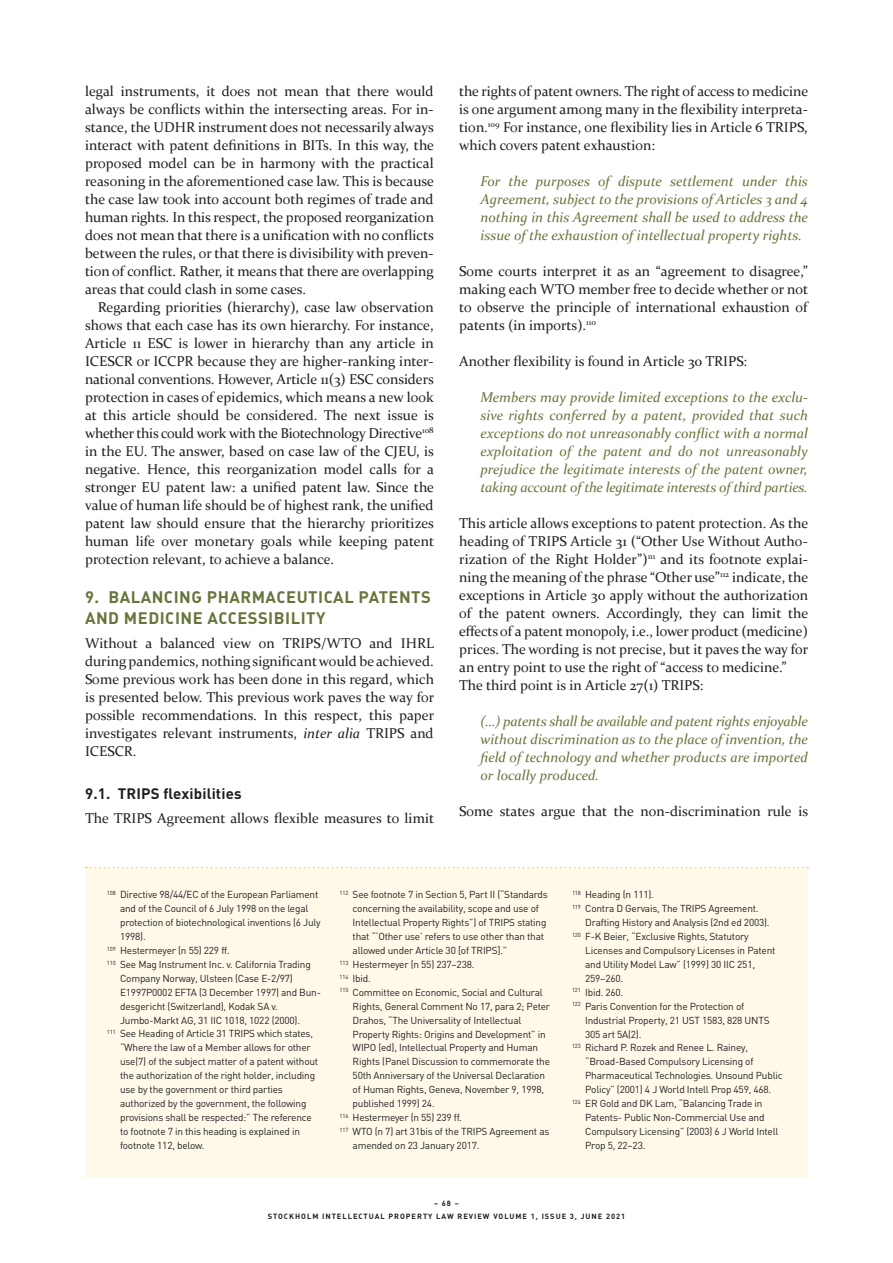
<style>
.page{position:relative;width:893px;height:1263px;background:#fff}
.page>*{position:absolute;margin:0;border:0;box-sizing:border-box;transform-origin:0 0}
.t1{font:700 16.5px/21px "DIN";letter-spacing:.03em;color:#66753b}
.t2{font:700 15px "DIN";letter-spacing:.01em;color:#231f20}
.t3{font:14.25px/18px "Constantia";color:#231f20;text-align:justify}
.t4{font:italic 14.25px/18px "Constantia";color:#66753b;text-align:justify}
.t5{font:10.05px "DIN";letter-spacing:-.02em;color:#231f20}
.t6{font:700 7.5px/13.5px "DIN";letter-spacing:.13em;color:#231f20;text-align:center}
.s1{font-style:italic}
</style>
<div class="page">
<div style="left:85px;top:868px;width:723px;height:310px;background:#fef9e9"></div>
<svg style="left:86px;top:867px;width:722px;height:1px"></svg>
<p class="t3" style="left:85px;top:81px;width:351px">legal instruments, it does not mean that there would always be conflicts within the intersecting areas. For in&shy;stance, the UDHR instrument does not necessarily always interact with patent definitions in BITs. In this way, the proposed model can be in harmony with the practical reasoning in the aforementioned case law. This is because the case law took into account both regimes of trade and human rights. In this respect, the proposed reorganization does not mean that there is a unification with no conflicts between the rules, or that there is divisibility with preven&shy;tion of conflict. Rather, it means that there are overlapping areas that could clash in some cases.</p>
<p class="t3" style="left:85px;top:297px;width:351px;text-indent:13px">Regarding priorities (hierarchy), case law observation shows that each case has its own hierarchy. For instance, Article 11 ESC is lower in hierarchy than any article in ICESCR or ICCPR because they are higher-ranking inter&shy;national conventions. However, Article 11(3) ESC considers protection in cases of epidemics, which means a new look at this article should be considered. The next issue is whether this could work with the Biotechnology Directive<sup>108 </sup>in the EU. The answer, based on case law of the CJEU, is negative. Hence, this reorganization model calls for a stronger EU patent law: a unified patent law. Since the value of human life should be of highest rank, the unified patent law should ensure that the hierarchy prioritizes human life over monetary goals while keeping patent protection relevant, to achieve a balance.</p>
<p class="t1" style="left:85px;top:586px;width:347px">9. BALANCING PHARMACEUTICAL PATENTS<br>AND MEDICINE ACCESSIBILITY</p>
<p class="t3" style="left:85px;top:634px;width:351px">Without a balanced view on TRIPS/WTO and IHRL during pandemics, nothing significant would be achieved.<br>Some previous work has been done in this regard, which is presented below. This previous work paves the way for possible recommendations. In this respect, this paper investigates relevant instruments, <span class="s1">inter alia</span> TRIPS and ICESCR.</p>
<p class="t2" style="left:85px;top:783px;width:158px">9.1. TRIPS flexibilities</p>
<p class="t3" style="left:85px;top:808px;width:351px">The TRIPS Agreement allows flexible measures to limit</p>
<p class="t3" style="left:459px;top:81px;width:351px">the rights of patent owners. The right of access to medicine is one argument among many in the flexibility interpreta&shy;tion.<sup>109</sup> For instance, one flexibility lies in Article 6 TRIPS, which covers patent exhaustion:</p>
<p class="t4" style="left:480px;top:171px;width:329px">For the purposes of dispute settlement under this Agreement, subject to the provisions of Articles 3 and 4 nothing in this Agreement shall be used to address the issue of the exhaustion of intellectual property rights.</p>
<p class="t3" style="left:459px;top:261px;width:351px">Some courts interpret it as an “agreement to disagree,” making each WTO member free to decide whether or not to observe the principle of international exhaustion of patents (in imports).<sup>110</sup></p>
<p class="t3" style="left:459px;top:351px;width:290px">Another flexibility is found in Article 30 TRIPS:</p>
<p class="t4" style="left:480px;top:387px;width:329px">Members may provide limited exceptions to the exclu&shy;sive rights conferred by a patent, provided that such exceptions do not unreasonably conflict with a normal exploitation of the patent and do not unreasonably prejudice the legitimate interests of the patent owner, taking account of the legitimate interests of third parties.</p>
<p class="t3" style="left:459px;top:513px;width:351px;text-align:left">This article allows exceptions to patent protection. As the heading of TRIPS Article 31 (“Other Use Without Autho&shy;rization of the Right Holder”)<sup>111</sup> and its footnote explai&shy;ning the meaning of the phrase “Other use”<sup>112</sup> indicate, the exceptions in Article 30 apply without the authorization of the patent owners. Accordingly, they can limit the effects of a patent monopoly, i.e., lower product (medicine) prices. The wording is not precise, but it paves the way for an entry point to use the right of “access to medicine.” The third point is in Article 27(1) TRIPS:</p>
<p class="t4" style="left:480px;top:711px;width:329px">(…) patents shall be available and patent rights enjoyable without discrimination as to the place of invention, the field of technology and whether products are imported or locally produced.</p>
<p class="t3" style="left:459px;top:801px;width:350px">Some states argue that the non-discrimination rule is</p>
<p class="t5" style="left:107px;top:888px;width:213px"><sup>108</sup> Directive 98/44/EC of the European Parliament</p>
<p class="t5" style="left:120px;top:902px;width:190px">and of the Council of 6 July 1998 on the legal</p>
<p class="t5" style="left:120px;top:916px;width:202px">protection of biotechnological inventions (6 July</p>
<p class="t5" style="left:120px;top:930px;width:27px">1998).</p>
<p class="t5" style="left:107px;top:944px;width:124px"><sup>109</sup> Hestermeyer (n 55) 229 ff.</p>
<p class="t5" style="left:107px;top:958px;width:205px"><sup>110</sup> See Mag Instrument Inc. v. California Trading</p>
<p class="t5" style="left:120px;top:972px;width:174px">Company Norway, Ulsteen (Case E-2/97)</p>
<p class="t5" style="left:120px;top:986px;width:202px">E1997P0002 EFTA (3 December 1997) and Bun-</p>
<p class="t5" style="left:120px;top:1000px;width:159px">desgericht (Switzerland), Kodak SA v.</p>
<p class="t5" style="left:120px;top:1014px;width:182px">Jumbo-Markt AG, 31 IIC 1018, 1022 (2000).</p>
<p class="t5" style="left:107px;top:1027px;width:208px"><sup>111</sup> See Heading of Article 31 TRIPS which states,</p>
<p class="t5" style="left:120px;top:1041px;width:192px">“Where the law of a Member allows for other</p>
<p class="t5" style="left:120px;top:1055px;width:200px">use(7) of the subject matter of a patent without</p>
<p class="t5" style="left:120px;top:1069px;width:197px">the authorization of the right holder, including</p>
<p class="t5" style="left:120px;top:1083px;width:164px">use by the government or third parties</p>
<p class="t5" style="left:120px;top:1097px;width:188px">authorized by the government, the following</p>
<p class="t5" style="left:120px;top:1111px;width:193px">provisions shall be respected:” The reference</p>
<p class="t5" style="left:120px;top:1125px;width:181px">to footnote 7 in this heading is explained in</p>
<p class="t5" style="left:120px;top:1139px;width:86px">footnote 112, below.</p>
<p class="t5" style="left:339px;top:888px;width:210px"><sup>112</sup> See footnote 7 in Section 5, Part II (“Standards</p>
<p class="t5" style="left:353px;top:902px;width:188px">concerning the availability, scope and use of</p>
<p class="t5" style="left:353px;top:916px;width:195px">Intellectual Property Rights”) of TRIPS stating</p>
<p class="t5" style="left:353px;top:930px;width:193px">that “‘Other use’ refers to use other than that</p>
<p class="t5" style="left:353px;top:944px;width:156px">allowed under Article 30 [of TRIPS].”</p>
<p class="t5" style="left:339px;top:958px;width:136px"><sup>113</sup> Hestermeyer (n 55) 237–238.</p>
<p class="t5" style="left:339px;top:972px;width:33px"><sup>114</sup> Ibid.</p>
<p class="t5" style="left:339px;top:986px;width:205px"><sup>115</sup> Committee on Economic, Social and Cultural</p>
<p class="t5" style="left:353px;top:1000px;width:199px">Rights, General Comment No 17, para 2; Peter</p>
<p class="t5" style="left:353px;top:1014px;width:170px">Drahos, “The Universality of Intellectual</p>
<p class="t5" style="left:353px;top:1027px;width:195px">Property Rights: Origins and Development” in</p>
<p class="t5" style="left:353px;top:1041px;width:187px">WIPO (ed), Intellectual Property and Human</p>
<p class="t5" style="left:353px;top:1055px;width:199px">Rights (Panel Discussion to commemorate the</p>
<p class="t5" style="left:353px;top:1069px;width:194px">50th Anniversary of the Universal Declaration</p>
<p class="t5" style="left:353px;top:1083px;width:193px">of Human Rights, Geneva, November 9, 1998,</p>
<p class="t5" style="left:353px;top:1097px;width:84px">published 1999) 24.</p>
<p class="t5" style="left:339px;top:1111px;width:124px"><sup>116</sup> Hestermeyer (n 55) 239 ff.</p>
<p class="t5" style="left:339px;top:1125px;width:211px"><sup>117</sup> WTO (n 7) art 31bis of the TRIPS Agreement as</p>
<p class="t5" style="left:353px;top:1139px;width:128px">amended on 23 January 2017.</p>
<p class="t5" style="left:572px;top:888px;width:83px"><sup>118</sup> Heading (n 111).</p>
<p class="t5" style="left:572px;top:902px;width:188px"><sup>119</sup> Contra D Gervais, The TRIPS Agreement.</p>
<p class="t5" style="left:585px;top:916px;width:186px">Drafting History and Analysis (2nd ed 2003).</p>
<p class="t5" style="left:572px;top:930px;width:178px"><sup>120</sup> F-K Beier, “Exclusive Rights, Statutory</p>
<p class="t5" style="left:585px;top:944px;width:192px">Licenses and Compulsory Licenses in Patent</p>
<p class="t5" style="left:585px;top:958px;width:171px">and Utility Model Law” (1999) 30 IIC 251,</p>
<p class="t5" style="left:585px;top:972px;width:40px">259–260.</p>
<p class="t5" style="left:572px;top:986px;width:53px"><sup>121</sup> Ibid. 260.</p>
<p class="t5" style="left:572px;top:1000px;width:174px"><sup>122</sup> Paris Convention for the Protection of</p>
<p class="t5" style="left:585px;top:1014px;width:186px">Industrial Property, 21 UST 1583, 828 UNTS</p>
<p class="t5" style="left:585px;top:1027px;width:58px">305 art 5A(2).</p>
<p class="t5" style="left:572px;top:1041px;width:177px"><sup>123</sup> Richard P. Rozek and Renee L. Rainey,</p>
<p class="t5" style="left:585px;top:1055px;width:170px">“Broad-Based Compulsory Licensing of</p>
<p class="t5" style="left:585px;top:1069px;width:199px">Pharmaceutical Technologies. Unsound Public</p>
<p class="t5" style="left:585px;top:1083px;width:188px">Policy” (2001) 4 J World Intell Prop 459, 468.</p>
<p class="t5" style="left:572px;top:1097px;width:192px"><sup>124</sup> ER Gold and DK Lam, “Balancing Trade in</p>
<p class="t5" style="left:585px;top:1111px;width:181px">Patents- Public Non-Commercial Use and</p>
<p class="t5" style="left:585px;top:1125px;width:195px">Compulsory Licensing” (2003) 6 J World Intell</p>
<p class="t5" style="left:585px;top:1139px;width:62px">Prop 5, 22–23.</p>
<p class="t6" style="left:268px;top:1196px;width:359px">– 68 –<br>STOCKHOLM INTELLECTUAL PROPERTY LAW REVIEW VOLUME 1, ISSUE 3, JUNE 2021</p>
</div>
